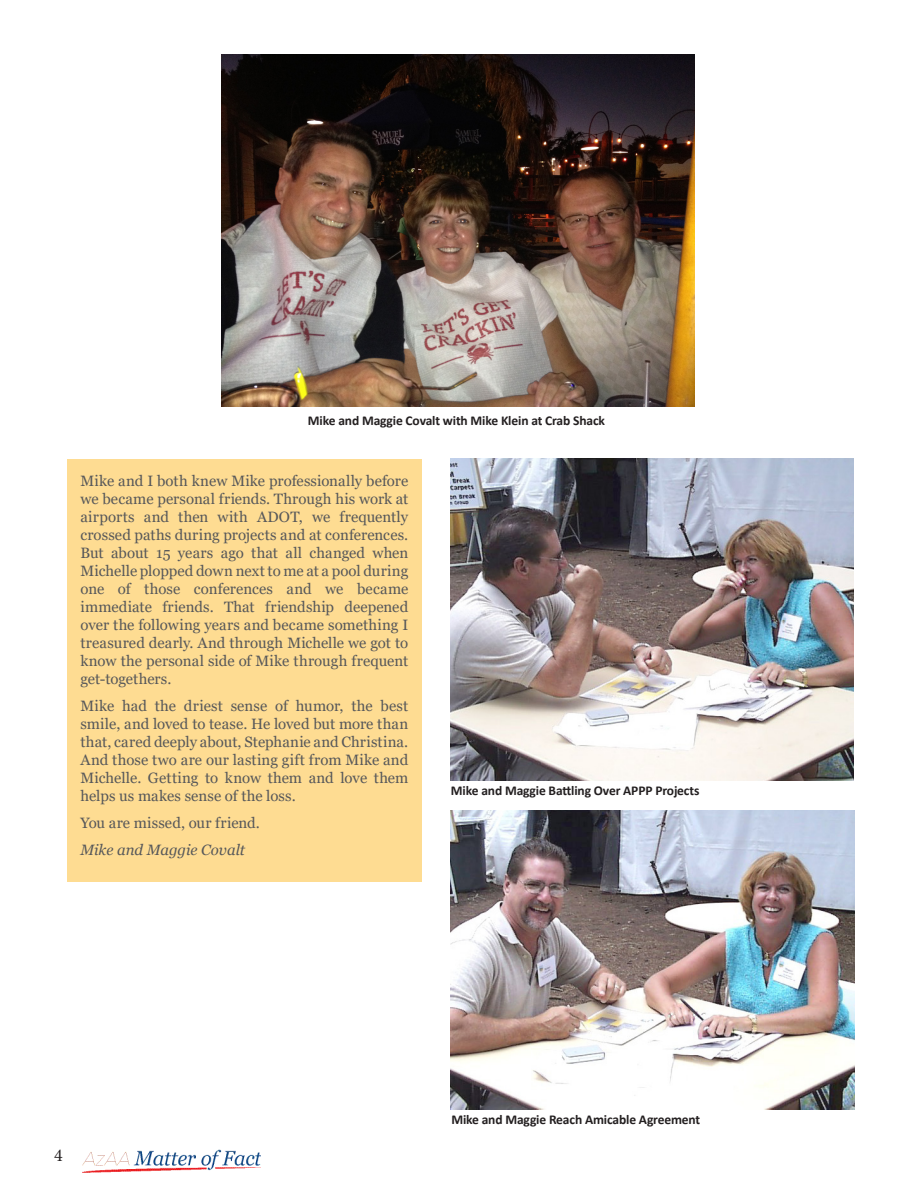
<style>
.page{position:relative;width:918px;height:1188px;background:#fff}
.page>*{position:absolute;margin:0;border:0;box-sizing:border-box;transform-origin:0 0}
.t1{font:18px "Minion Pro";color:#231f20}
.Story_style{font:15px/18px "Georgia";letter-spacing:.005em;color:#57585a;text-align:justify}
.Story_style-2{font:italic 15px "Georgia";color:#57585a}
.Body_Text{font:700 13.5px "Calibri";letter-spacing:-.01em;color:#231f20}
</style>
<div class="page">
<img style="left:83px;top:1149px;width:178px;height:24px">
<div style="left:67px;top:459px;width:355px;height:422px;background:#fedc92"></div>
<img style="left:222px;top:54px;width:473px;height:352px">
<img style="left:451px;top:459px;width:403px;height:321px">
<img style="left:451px;top:810px;width:403px;height:300px">
<p class="Body_Text" style="left:308px;top:411px;width:299px">Mike and Maggie Covalt with Mike Klein at Crab Shack</p>
<p class="Story_style" style="left:80px;top:472px;width:329px">Mike and I both knew Mike professionally before we became personal friends. Through his work at airports and then with ADOT, we frequently crossed paths during projects and at conferences.<br>But about 15 years ago that all changed when Michelle plopped down next to me at a pool during one of those conferences and we became immediate friends. That friendship deepened over the following years and became something I treasured dearly. And through Michelle we got to know the personal side of Mike through frequent get-togethers.</p>
<p class="Story_style" style="left:80px;top:697px;width:329px">Mike had the driest sense of humor, the best smile, and loved to tease. He loved but more than that, cared deeply about, Stephanie and Christina.<br>And those two are our lasting gift from Mike and Michelle. Getting to know them and love them helps us makes sense of the loss.</p>
<p class="Story_style" style="left:80px;top:814px;width:181px">You are missed, our friend.</p>
<p class="Story_style-2" style="left:80px;top:840px;width:166px">Mike and Maggie Covalt</p>
<p class="Body_Text" style="left:451px;top:781px;width:250px">Mike and Maggie Battling Over APPP Projects</p>
<p class="t1" style="left:54px;top:1143px;width:10px">4</p>
<p class="Body_Text" style="left:451px;top:1110px;width:250px">Mike and Maggie Reach Amicable Agreement</p>
</div>
